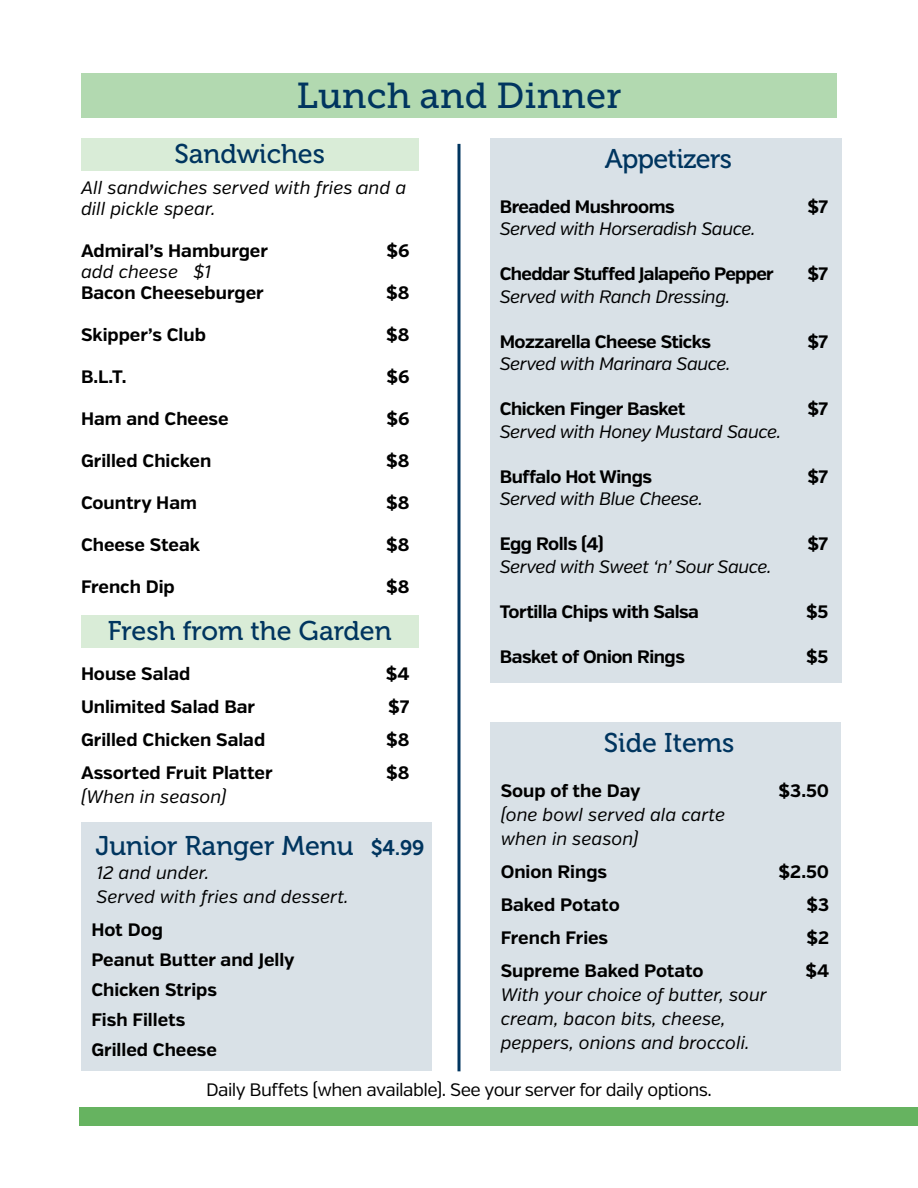
<style>
.page{position:relative;width:918px;height:1188px;background:#fff}
.page>*{position:absolute;margin:0;border:0;box-sizing:border-box;transform-origin:0 0}
.t1{font:36px "Museo Slab 500";color:#00355f}
.t2{font:27px "Museo 500";color:#00355f}
.t3{font:27px "Museo 500";letter-spacing:-.025em;color:#00355f}
.t4{font:700 18px/30px "Verb";color:#000}
.t5{font:italic 18px/24px "Verb";letter-spacing:-.005em;color:#000}
.t6{font:italic 18px "Verb";letter-spacing:-.025em;color:#000}
.t7{font:700 18px "Verb";letter-spacing:-.025em;color:#000}
.t8{font:18px "Verb";letter-spacing:-.03em;color:#000}
.t9{font:700 18px "Verb";letter-spacing:-.035em;color:#000}
.s1{font-family:"Museo 700";font-size:21px}
</style>
<div class="page">
<div style="left:81px;top:138px;width:337px;height:33px;background:#d9ecd7"></div>
<div style="left:81px;top:615px;width:337px;height:33px;background:#d9ecd7"></div>
<div style="left:81px;top:822px;width:351px;height:249px;background:#d9e1e7"></div>
<div style="left:81px;top:73px;width:756px;height:45px;background:#b2d9b0"></div>
<hr style="left:457px;top:144px;width:3px;height:927px;background:#00355f">
<div style="left:80px;top:1107px;width:838px;height:19px;background:#66b360"></div>
<div style="left:490px;top:722px;width:351px;height:349px;background:#d9e1e7"></div>
<div style="left:491px;top:138px;width:351px;height:545px;background:#d9e1e7"></div>
<h1 class="t1" style="left:297px;top:76px;width:326px">Lunch and Dinner</h1>
<h2 class="t2" style="left:174px;top:139px;width:152px">Sandwiches</h2>
<p class="t5" style="left:81px;top:178px;width:327px;line-height:21px">All sandwiches served with fries and a dill pickle spear.</p>
<p class="t4" style="left:81px;top:236px;width:189px">Admiral’s Hamburger</p>
<p class="t4" style="left:386px;top:236px;width:25px">$6</p>
<p class="t5" style="left:81px;top:260px;width:131px">add cheese $1</p>
<p class="t4" style="left:81px;top:278px;width:184px">Bacon Cheeseburger</p>
<p class="t4" style="left:386px;top:278px;width:25px">$8</p>
<p class="t4" style="left:81px;top:320px;width:127px">Skipper’s Club</p>
<p class="t4" style="left:386px;top:320px;width:25px">$8</p>
<p class="t4" style="left:81px;top:362px;width:47px">B.L.T.</p>
<p class="t4" style="left:386px;top:362px;width:25px">$6</p>
<p class="t4" style="left:81px;top:404px;width:149px">Ham and Cheese</p>
<p class="t4" style="left:386px;top:404px;width:25px">$6</p>
<p class="t4" style="left:81px;top:446px;width:132px">Grilled Chicken</p>
<p class="t4" style="left:386px;top:446px;width:25px">$8</p>
<p class="t4" style="left:81px;top:488px;width:117px">Country Ham</p>
<p class="t4" style="left:386px;top:488px;width:25px">$8</p>
<p class="t4" style="left:81px;top:530px;width:121px">Cheese Steak</p>
<p class="t4" style="left:386px;top:530px;width:25px">$8</p>
<p class="t4" style="left:81px;top:572px;width:95px">French Dip</p>
<p class="t4" style="left:386px;top:572px;width:25px">$8</p>
<h2 class="t2" style="left:108px;top:616px;width:286px">Fresh from the Garden</h2>
<p class="t4" style="left:81px;top:659px;width:111px">House Salad</p>
<p class="t4" style="left:386px;top:659px;width:25px">$4</p>
<p class="t4" style="left:81px;top:692px;width:176px">Unlimited Salad Bar</p>
<p class="t4" style="left:388px;top:692px;width:23px">$7</p>
<p class="t4" style="left:81px;top:725px;width:186px">Grilled Chicken Salad</p>
<p class="t4" style="left:386px;top:725px;width:25px">$8</p>
<p class="t4" style="left:81px;top:758px;width:193px">Assorted Fruit Platter</p>
<p class="t4" style="left:386px;top:758px;width:25px">$8</p>
<p class="t5" style="left:81px;top:785px;width:147px">(When in season)</p>
<h2 class="t2" style="left:95px;top:831px;width:330px">Junior Ranger Menu <span class="s1">$4.99</span></h2>
<p class="t5" style="left:96px;top:861px;width:253px">12 and under.<br>Served with fries and dessert.</p>
<p class="t4" style="left:91px;top:915px;width:205px">Hot Dog<br>Peanut Butter and Jelly<br>Chicken Strips<br>Fish Fillets<br>Grilled Cheese</p>
<h2 class="t3" style="left:605px;top:143px;width:129px">Appetizers</h2>
<p class="t7" style="left:500px;top:195px;width:176px">Breaded Mushrooms</p>
<p class="t4" style="left:807px;top:192px;width:22px">$7</p>
<p class="t6" style="left:500px;top:218px;width:257px">Served with Horseradish Sauce.</p>
<p class="t9" style="left:500px;top:263px;width:276px">Cheddar Stuffed Jalapeño Pepper</p>
<p class="t4" style="left:807px;top:259px;width:22px">$7</p>
<p class="t6" style="left:500px;top:285px;width:232px">Served with Ranch Dressing.</p>
<p class="t7" style="left:500px;top:330px;width:213px">Mozzarella Cheese Sticks</p>
<p class="t4" style="left:807px;top:327px;width:22px">$7</p>
<p class="t6" style="left:500px;top:353px;width:232px">Served with Marinara Sauce.</p>
<p class="t7" style="left:500px;top:398px;width:187px">Chicken Finger Basket</p>
<p class="t4" style="left:807px;top:394px;width:22px">$7</p>
<p class="t6" style="left:500px;top:420px;width:283px">Served with Honey Mustard Sauce.</p>
<p class="t7" style="left:500px;top:465px;width:154px">Buffalo Hot Wings</p>
<p class="t4" style="left:807px;top:462px;width:22px">$7</p>
<p class="t6" style="left:500px;top:488px;width:205px">Served with Blue Cheese.</p>
<p class="t7" style="left:500px;top:533px;width:106px">Egg Rolls (4)</p>
<p class="t4" style="left:807px;top:529px;width:22px">$7</p>
<p class="t6" style="left:500px;top:555px;width:273px">Served with Sweet ‘n’ Sour Sauce.</p>
<p class="t7" style="left:500px;top:600px;width:201px">Tortilla Chips with Salsa</p>
<p class="t4" style="left:806px;top:597px;width:24px">$5</p>
<p class="t7" style="left:500px;top:645px;width:187px">Basket of Onion Rings</p>
<p class="t4" style="left:806px;top:642px;width:24px">$5</p>
<h2 class="t2" style="left:604px;top:728px;width:132px">Side Items</h2>
<p class="t4" style="left:501px;top:776px;width:141px">Soup of the Day</p>
<p class="t4" style="left:779px;top:776px;width:52px">$3.50</p>
<p class="t5" style="left:501px;top:803px;width:226px">(one bowl served ala carte when in season)</p>
<p class="t4" style="left:501px;top:857px;width:108px">Onion Rings</p>
<p class="t4" style="left:779px;top:857px;width:52px">$2.50</p>
<p class="t4" style="left:501px;top:890px;width:121px">Baked Potato</p>
<p class="t4" style="left:806px;top:890px;width:24px">$3</p>
<p class="t4" style="left:501px;top:923px;width:109px">French Fries</p>
<p class="t4" style="left:807px;top:923px;width:24px">$2</p>
<p class="t4" style="left:501px;top:956px;width:205px">Supreme Baked Potato</p>
<p class="t4" style="left:805px;top:956px;width:25px">$4</p>
<p class="t5" style="left:501px;top:983px;width:268px">With your choice of butter, sour cream, bacon bits, cheese, peppers, onions and broccoli.</p>
<p class="t8" style="left:206px;top:1079px;width:507px">Daily Buffets (when available). See your server for daily options.</p>
</div>
